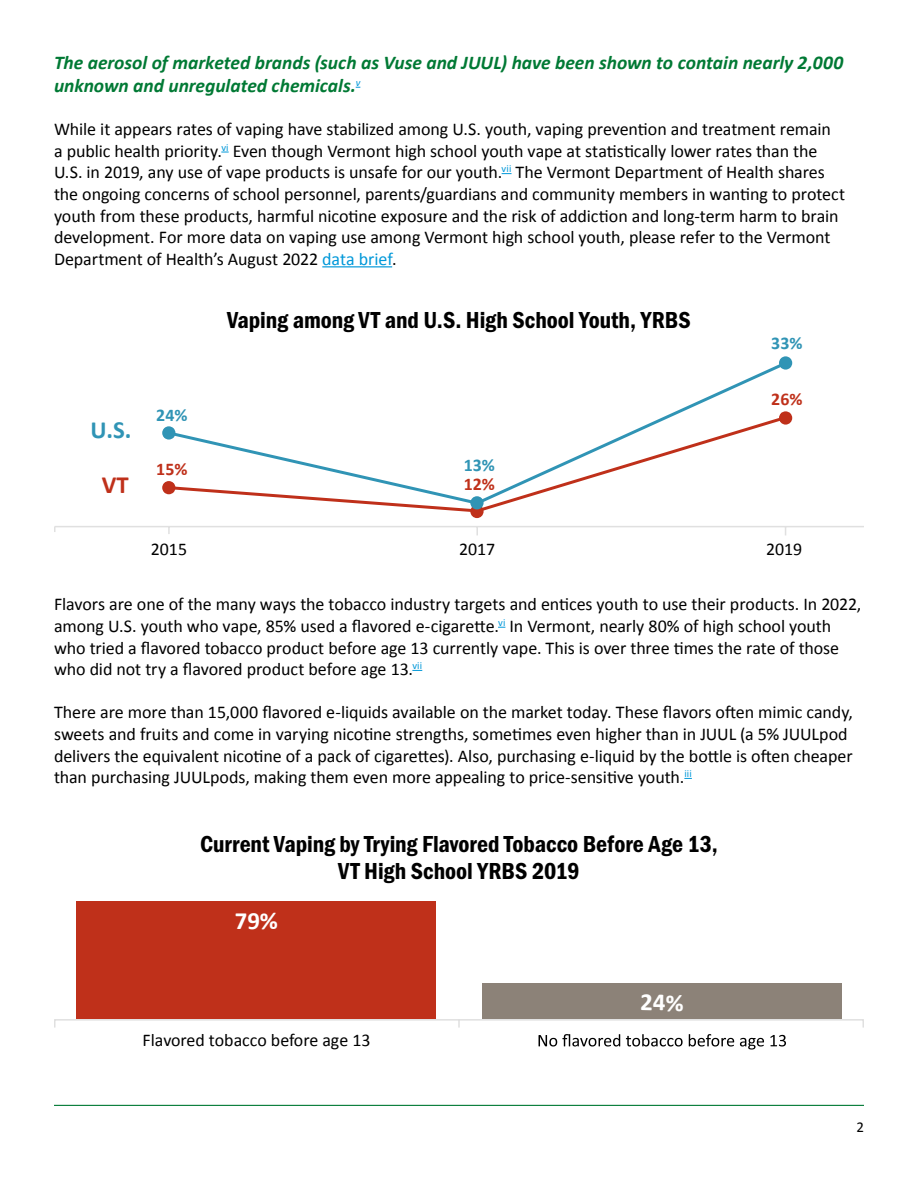
<style>
.page{position:relative;width:918px;height:1188px;background:#fff}
.page>*{position:absolute;margin:0;border:0;box-sizing:border-box;transform-origin:0 0}
.t1{font:700 24.75px "Calibri";color:#3094b5}
.t2{font:700 24.75px "Calibri";color:#fff}
.t3{font:700 24.75px "Calibri";color:#bf301a}
.t4{font:24px/27px "Franklin Gothic URW Con Dem";color:#000;text-align:center}
.t5{font:italic 700 19.5px/23.4px "Calibri";color:#007934}
.t6{font:18px/21.6px "Calibri";letter-spacing:-.005em;color:#000}
.t7{font:17.85px "Calibri";color:#000}
.t8{font:700 17.85px/18.5px "Calibri";color:#3094b5}
.t9{font:700 17.85px "Calibri";color:#bf301a}
.t10{font:15px "Calibri";color:#000}
.s1{color:#0098d9}
.s2{color:#bf301a}
</style>
<div class="page">
<hr style="left:54px;top:1105px;width:810px;height:1px;background:#007934">
<hr style="left:322px;top:266px;width:70px;height:1px;background:#0098d9">
<hr style="left:55px;top:526px;width:809px;height:1px;background:#e0e0e0">
<svg style="left:168px;top:527px;width:2px;height:7px"></svg>
<svg style="left:476px;top:527px;width:2px;height:8px"></svg>
<svg style="left:165px;top:359px;width:616px;height:148px"></svg>
<div style="left:162px;top:426px;width:13px;height:14px;background:#3094b5;border-radius:50%"></div>
<div style="left:162px;top:481px;width:13px;height:13px;background:#bf301a;border-radius:50%"></div>
<div style="left:470px;top:505px;width:14px;height:13px;background:#bf301a;border-radius:50%"></div>
<div style="left:779px;top:411px;width:13px;height:14px;background:#bf301a;border-radius:50%"></div>
<div style="left:470px;top:496px;width:14px;height:13px;background:#3094b5;border-radius:50%"></div>
<div style="left:779px;top:356px;width:13px;height:14px;background:#3094b5;border-radius:50%"></div>
<svg style="left:54px;top:1019px;width:2px;height:9px"></svg>
<svg style="left:862px;top:1019px;width:2px;height:9px"></svg>
<hr style="left:55px;top:1019px;width:808px;height:2px;background:#e0e0e0">
<svg style="left:458px;top:1021px;width:2px;height:7px"></svg>
<div style="left:482px;top:983px;width:360px;height:36px;background:#8c8278"></div>
<div style="left:77px;top:902px;width:359px;height:117px;background:#bf301a"></div>
<svg style="left:539px;top:1034px;width:81px;height:13px"></svg>
<svg style="left:626px;top:1034px;width:57px;height:13px"></svg>
<svg style="left:689px;top:1034px;width:45px;height:13px"></svg>
<svg style="left:740px;top:1038px;width:24px;height:12px"></svg>
<svg style="left:770px;top:1035px;width:16px;height:12px"></svg>
<p class="t5" style="left:54px;top:50px;width:791px">The aerosol of marketed brands (such as Vuse and JUUL) have been shown to contain nearly 2,000 unknown and unregulated chemicals.<sup>v</sup></p>
<p class="t6" style="left:54px;top:118px;width:793px">While it appears rates of vaping have stabilized among U.S. youth, vaping prevention and treatment remain<br>a public health priority.<sup>vi</sup> Even though Vermont high school youth vape at statistically lower rates than the U.S. in 2019, any use of vape products is unsafe for our youth.<sup>vii</sup> The Vermont Department of Health shares the ongoing concerns of school personnel, parents/guardians and community members in wanting to protect youth from these products, harmful nicotine exposure and the risk of addiction and long-term harm to brain development. For more data on vaping use among Vermont high school youth, please refer to the Vermont Department of Health’s August 2022 <span class="s1">data brief</span>.</p>
<p class="t1" style="left:91px;top:413px;width:42px">U.S.</p>
<p class="t3" style="left:102px;top:468px;width:28px">VT</p>
<p class="t8" style="left:156px;top:405px;width:33px">24%</p>
<p class="t4" style="left:227px;top:305px;width:465px">Vaping among VT and U.S. High School Youth, YRBS</p>
<p class="t9" style="left:156px;top:457px;width:33px">15%</p>
<p class="t8" style="left:464px;top:455px;width:33px">13%<br><span class="s2">12%</span></p>
<p class="t8" style="left:771px;top:333px;width:33px">33%</p>
<p class="t9" style="left:771px;top:386px;width:33px">26%</p>
<p class="t7" style="left:151px;top:538px;width:38px">2015</p>
<p class="t7" style="left:459px;top:538px;width:38px">2017</p>
<p class="t7" style="left:766px;top:538px;width:38px">2019</p>
<p class="t6" style="left:54px;top:593px;width:809px">Flavors are one of the many ways the tobacco industry targets and entices youth to use their products. In 2022, among U.S. youth who vape, 85% used a flavored e-cigarette.<sup>vi</sup> In Vermont, nearly 80% of high school youth who tried a flavored tobacco product before age 13 currently vape. This is over three times the rate of those who did not try a flavored product before age 13.<sup>vii</sup></p>
<p class="t6" style="left:54px;top:701px;width:801px">There are more than 15,000 flavored e-liquids available on the market today. These flavors often mimic candy, sweets and fruits and come in varying nicotine strengths, sometimes even higher than in JUUL (a 5% JUULpod delivers the equivalent nicotine of a pack of cigarettes). Also, purchasing e-liquid by the bottle is often cheaper than purchasing JUULpods, making them even more appealing to price-sensitive youth.<sup>iii</sup></p>
<p class="t4" style="left:200px;top:829px;width:519px">Current Vaping by Trying Flavored Tobacco Before Age 13,<br>VT High School YRBS 2019</p>
<p class="t2" style="left:235px;top:903px;width:45px">79%</p>
<p class="t7" style="left:142px;top:1029px;width:230px">Flavored tobacco before age 13</p>
<p class="t10" style="left:856px;top:1117px;width:9px">2</p>
</div>
